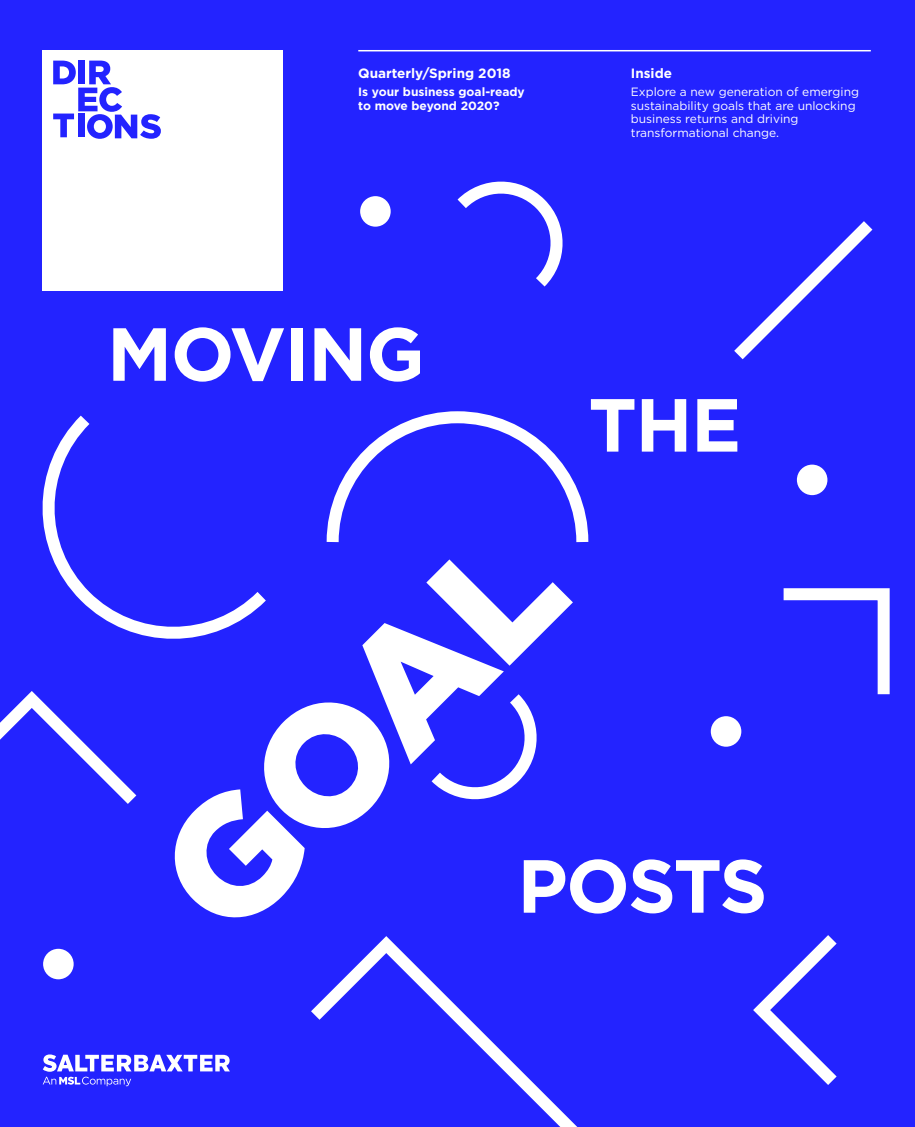
<style>
.page{position:relative;width:915px;height:1127px;background:#fff}
.page>*{position:absolute;margin:0;border:0;box-sizing:border-box;transform-origin:0 0}
.COVER-TITLE-1{font:900 168px "Gotham";color:#fff}
.COVER-TITLE-2{font:700 75px "Gotham";letter-spacing:-.02em;color:#fff}
.HEADING-1{font:700 13.5px "Gotham";color:#fff}
.HEADING-1-2{font:12px/13.5px "Gotham";color:#fff}
.t1{font:700 12px/13.5px "Gotham";color:#fff}
</style>
<div class="page">
<div style="left:0;top:0;width:914px;height:1127px;background:#2323ff"></div>
<svg style="left:734px;top:221px;width:139px;height:139px"></svg>
<svg style="left:0;top:691px;width:137px;height:113px"></svg>
<svg style="left:311px;top:936px;width:266px;height:191px"></svg>
<svg style="left:326px;top:411px;width:263px;height:132px"></svg>
<svg style="left:42px;top:415px;width:224px;height:224px"></svg>
<svg style="left:457px;top:181px;width:104px;height:106px"></svg>
<svg style="left:431px;top:694px;width:106px;height:104px"></svg>
<svg style="left:783px;top:588px;width:107px;height:107px"></svg>
<svg style="left:753px;top:935px;width:84px;height:150px"></svg>
<div style="left:360px;top:196px;width:30px;height:31px;background:#fff;border-radius:50%"></div>
<div style="left:796px;top:465px;width:31px;height:30px;background:#fff;border-radius:50%"></div>
<div style="left:710px;top:716px;width:31px;height:31px;background:#fff;border-radius:50%"></div>
<div style="left:43px;top:949px;width:31px;height:30px;background:#fff;border-radius:50%"></div>
<div style="left:43px;top:50px;width:240px;height:240px;background:#fff"></div>
<svg style="left:53px;top:61px;width:108px;height:78px"></svg>
<svg style="left:43px;top:1054px;width:187px;height:32px"></svg>
<hr style="left:358px;top:50px;width:512px;height:1px;background:#fff">
<p class="HEADING-1" style="left:358px;top:65px;width:154px">Quarterly/Spring 2018</p>
<p class="t1" style="left:358px;top:85px;width:168px">Is your business goal-ready to move beyond 2020?</p>
<p class="HEADING-1" style="left:630px;top:65px;width:43px">Inside</p>
<p class="HEADING-1-2" style="left:630px;top:85px;width:230px">Explore a new generation of emerging sustainability goals that are unlocking business returns and driving transformational change.</p>
<p class="COVER-TITLE-2" style="left:107px;top:304px;width:319px">MOVING</p>
<p class="COVER-TITLE-2" style="left:588px;top:375px;width:154px">THE</p>
<p class="COVER-TITLE-1" style="left:119px;top:834px;width:490px;rotate:-45deg">GOAL</p>
<p class="COVER-TITLE-2" style="left:517px;top:836px;width:251px">POSTS</p>
</div>
